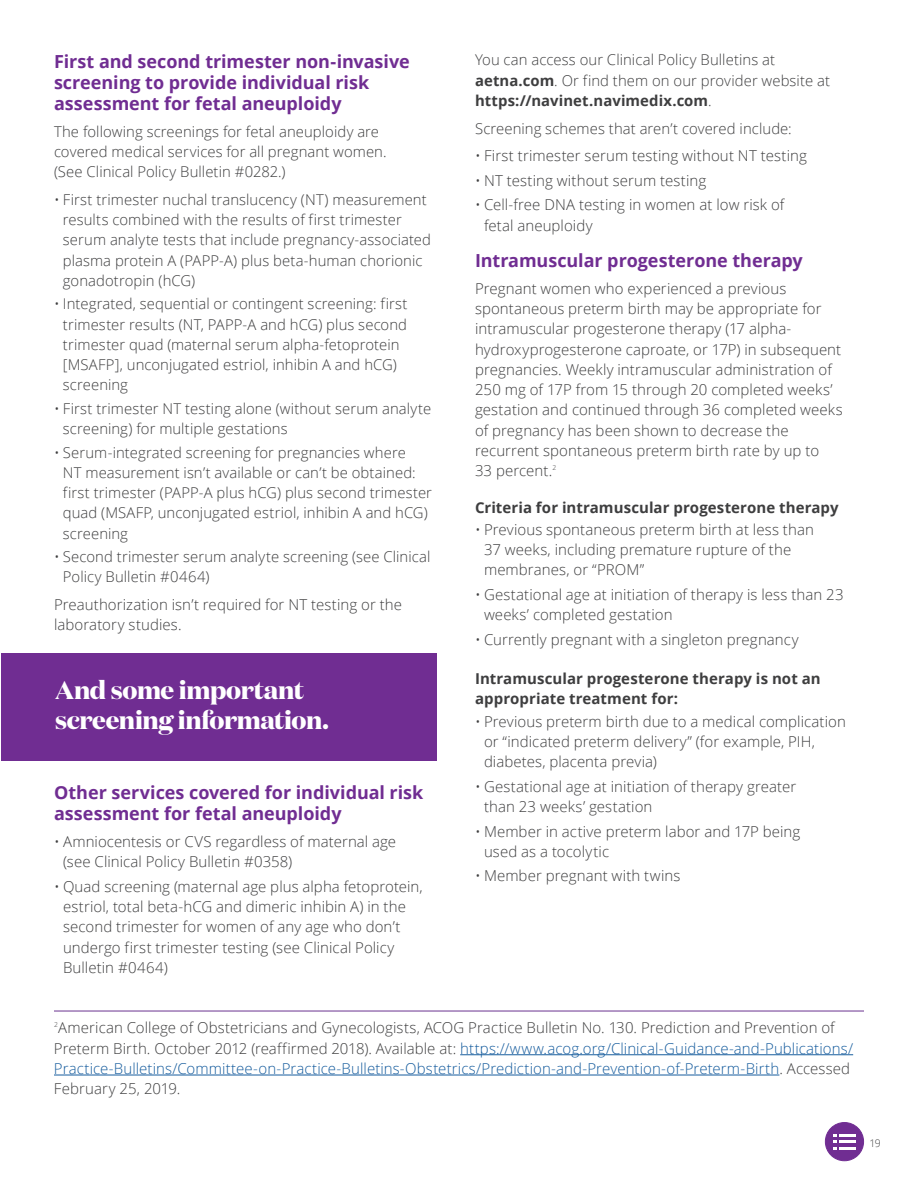
<style>
.page{position:relative;width:918px;height:1188px;background:#fff}
.page>*{position:absolute;margin:0;border:0;box-sizing:border-box;transform-origin:0 0}
.t1{font:700 25.5px/30px "Domaine Display";letter-spacing:-.015em;color:#fff}
.t2{font:700 18px/21px "Open Sans";color:#702d92}
.t3{font:300 15px/20.2px "Open Sans";letter-spacing:.005em;color:#3e3e3f}
.t4{font:700 15px/20.2px "Open Sans";letter-spacing:.005em;color:#3e3e3f}
.t5{font:300 14.85px/20.2px "Open Sans";letter-spacing:.005em;color:#3e3e3f}
.t6{font:300 10.5px "Open Sans";color:#3e3e3f}
.t7{font:300 6.75px "Open Sans";color:#3e3e3f}
.s1{font-weight:700}
.s2{color:#175d9e}
</style>
<div class="page">
<hr style="left:54px;top:1010px;width:810px;height:2px;background:#9c77b5">
<hr style="left:460px;top:1054px;width:393px;height:1px;background:#175d9e">
<hr style="left:54px;top:1075px;width:725px;height:1px;background:#175d9e">
<div style="left:1px;top:653px;width:435px;height:108px;background:#702d92"></div>
<div style="left:825px;top:1123px;width:39px;height:38px;background:#702d92;border-radius:50%"></div>
<div style="left:825px;top:1122px;width:39px;height:39px;border:1px solid #702d92;border-radius:50%"></div>
<svg style="left:834px;top:1134px;width:21px;height:15px"></svg>
<h3 class="t2" style="left:54px;top:50px;width:357px">First and second trimester non-invasive screening to provide individual risk assessment for fetal aneuploidy</h3>
<p class="t5" style="left:54px;top:121px;width:334px">The following screenings for fetal aneuploidy are covered medical services for all pregnant women. (See Clinical Policy Bulletin #0282.)</p>
<p class="t5" style="left:63px;top:189px;width:370px;text-indent:-9px">• First trimester nuchal translucency (NT) measurement results combined with the results of first trimester serum analyte tests that include pregnancy-associated plasma protein A (PAPP-A) plus beta-human chorionic gonadotropin (hCG)</p>
<p class="t5" style="left:63px;top:294px;width:346px;text-indent:-9px">• Integrated, sequential or contingent screening: first trimester results (NT, PAPP-A and hCG) plus second trimester quad (maternal serum alpha-fetoprotein [MSAFP], unconjugated estriol, inhibin A and hCG) screening</p>
<p class="t5" style="left:63px;top:398px;width:370px;text-indent:-9px">• First trimester NT testing alone (without serum analyte screening) for multiple gestations</p>
<p class="t5" style="left:63px;top:442px;width:371px;text-indent:-9px">• Serum-integrated screening for pregnancies where<br>NT measurement isn’t available or can’t be obtained: first trimester (PAPP-A plus hCG) plus second trimester quad (MSAFP, unconjugated estriol, inhibin A and hCG) screening</p>
<p class="t5" style="left:63px;top:546px;width:369px;text-indent:-9px">• Second trimester serum analyte screening (see Clinical<br>Policy Bulletin #0464)</p>
<p class="t3" style="left:54px;top:594px;width:350px">Preauthorization isn’t required for NT testing or the laboratory studies.</p>
<p class="t1" style="left:55px;top:675px;width:275px">And some important screening information.</p>
<h3 class="t2" style="left:54px;top:782px;width:371px">Other services covered for individual risk assessment for fetal aneuploidy</h3>
<p class="t3" style="left:63px;top:831px;width:335px;text-indent:-9px">• Amniocentesis or CVS regardless of maternal age (see Clinical Policy Bulletin #0358)</p>
<p class="t3" style="left:63px;top:876px;width:361px;text-indent:-9px">• Quad screening (maternal age plus alpha fetoprotein, estriol, total beta-hCG and dimeric inhibin A) in the second trimester for women of any age who don’t undergo first trimester testing (see Clinical Policy Bulletin #0464)</p>
<p class="t5" style="left:475px;top:49px;width:357px">You can access our Clinical Policy Bulletins at <span class="s1">aetna.com</span>. Or find them on our provider website at <span class="s1">https://navinet.navimedix.com</span>.</p>
<p class="t5" style="left:475px;top:118px;width:318px">Screening schemes that aren’t covered include:</p>
<p class="t3" style="left:475px;top:145px;width:333px">• First trimester serum testing without NT testing</p>
<p class="t3" style="left:475px;top:170px;width:233px">• NT testing without serum testing</p>
<p class="t3" style="left:484px;top:195px;width:302px;text-indent:-9px">• Cell-free DNA testing in women at low risk of fetal aneuploidy</p>
<h3 class="t2" style="left:475px;top:249px;width:329px">Intramuscular progesterone therapy</h3>
<p class="t3" style="left:475px;top:278px;width:369px">Pregnant women who experienced a previous spontaneous preterm birth may be appropriate for intramuscular progesterone therapy (17 alpha&shy;hydroxyprogesterone caproate, or 17P) in subsequent pregnancies. Weekly intramuscular administration of 250 mg of 17P from 15 through 20 completed weeks’ gestation and continued through 36 completed weeks of pregnancy has been shown to decrease the recurrent spontaneous preterm birth rate by up to<br>33 percent.</p>
<p class="t7" style="left:552px;top:463px;width:5px">2</p>
<h4 class="t4" style="left:475px;top:497px;width:365px">Criteria for intramuscular progesterone therapy</h4>
<p class="t3" style="left:484px;top:519px;width:331px;text-indent:-9px">• Previous spontaneous preterm birth at less than<br>37 weeks, including premature rupture of the membranes, or “PROM”</p>
<p class="t3" style="left:484px;top:584px;width:361px;text-indent:-9px">• Gestational age at initiation of therapy is less than 23 weeks’ completed gestation</p>
<p class="t3" style="left:475px;top:629px;width:325px">• Currently pregnant with a singleton pregnancy</p>
<h4 class="t4" style="left:475px;top:668px;width:347px">Intramuscular progesterone therapy is not an appropriate treatment for:</h4>
<p class="t3" style="left:484px;top:711px;width:363px;text-indent:-9px">• Previous preterm birth due to a medical complication or “indicated preterm delivery” (for example, PIH, diabetes, placenta previa)</p>
<p class="t3" style="left:484px;top:776px;width:314px;text-indent:-9px">• Gestational age at initiation of therapy greater than 23 weeks’ gestation</p>
<p class="t3" style="left:484px;top:821px;width:318px;text-indent:-9px">• Member in active preterm labor and 17P being used as a tocolytic</p>
<p class="t3" style="left:475px;top:865px;width:207px">• Member pregnant with twins</p>
<p class="t7" style="left:54px;top:1020px;width:5px">2</p>
<p class="t3" style="left:54px;top:1017px;width:801px">American College of Obstetricians and Gynecologists, ACOG Practice Bulletin No. 130. Prediction and Prevention of Preterm Birth. October 2012 (reaffirmed 2018). Available at: <span class="s2">https://www.acog.org/Clinical-Guidance-and-Publications/ Practice-Bulletins/Committee-on-Practice-Bulletins-Obstetrics/Prediction-and-Prevention-of-Preterm-Birth</span>. Accessed February 25, 2019.</p>
<p class="t6" style="left:869px;top:1136px;width:13px">19</p>
</div>
